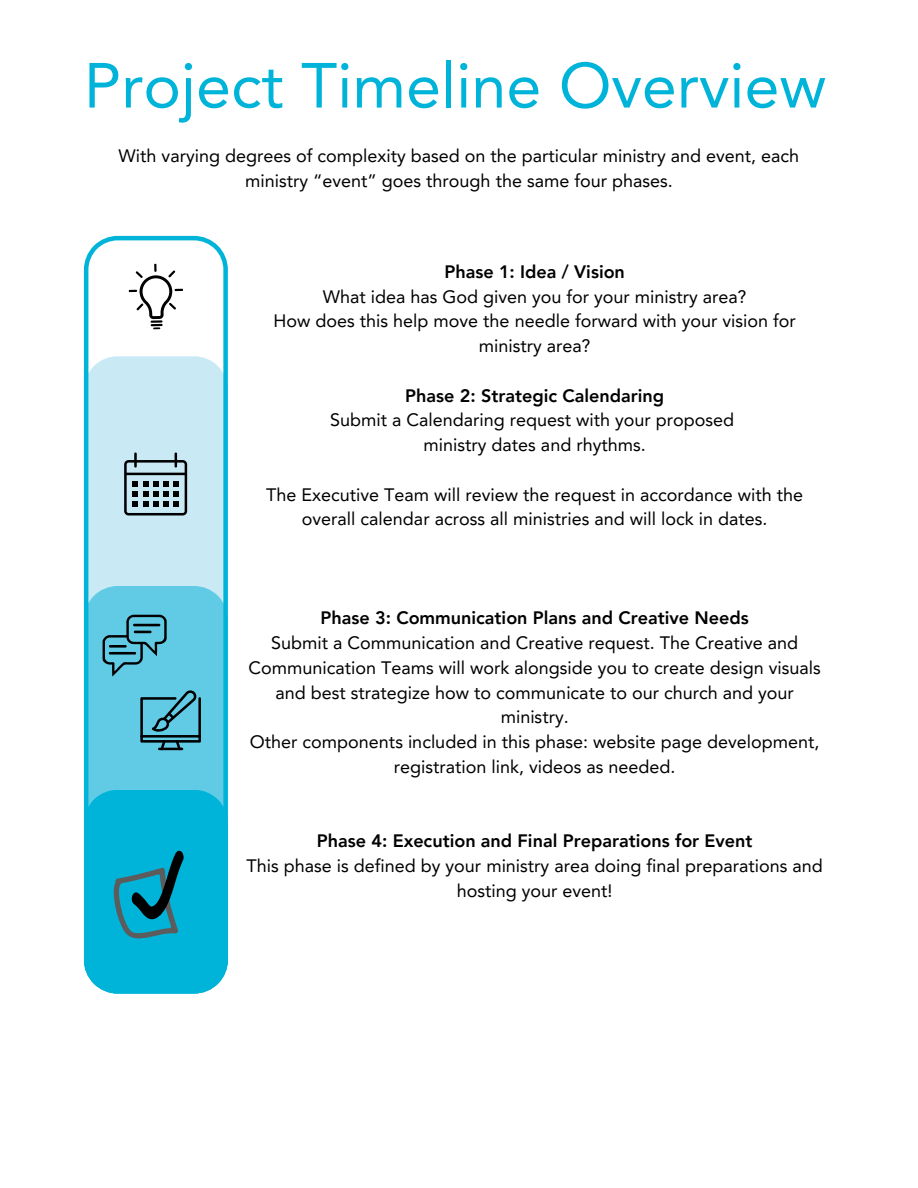
<style>
.page{position:relative;width:918px;height:1188px;background:#fff}
.page>*{position:absolute;margin:0;border:0;box-sizing:border-box;transform-origin:0 0}
.t1{font:63px "Avenir LT Pro";color:#00b4d9}
.t2{font:18px/24.8px "Avenir LT Pro";color:#000;text-align:center}
.t3{font:800 18px "Avenir LT Pro";color:#000}
</style>
<div class="page">
<svg style="left:84px;top:236px;width:144px;height:554px"></svg>
<svg style="left:129px;top:263px;width:54px;height:67px"></svg>
<svg style="left:103px;top:615px;width:64px;height:62px;background:#4da1b7"></svg>
<svg style="left:140px;top:690px;width:61px;height:60px;background:#4693a7"></svg>
<svg style="left:124px;top:452px;width:63px;height:63px;background:#889fa6"></svg>
<svg style="left:84px;top:790px;width:144px;height:203px;background:#07acce"></svg>
<h1 class="t1" style="left:84px;top:60px;width:744px">Project Timeline Overview</h1>
<p class="t2" style="left:119px;top:145px;width:682px">With varying degrees of complexity based on the particular ministry and event, each ministry “event” goes through the same four phases.</p>
<p class="t3" style="left:444px;top:264px;width:182px">Phase 1: Idea / Vision</p>
<p class="t2" style="left:323px;top:286px;width:425px">What idea has God given you for your ministry area?</p>
<p class="t2" style="left:274px;top:310px;width:524px">How does this help move the needle forward with your vision for ministry area?</p>
<p class="t3" style="left:405px;top:388px;width:261px">Phase 2: Strategic Calendaring</p>
<p class="t2" style="left:330px;top:409px;width:406px">Submit a Calendaring request with your proposed</p>
<p class="t2" style="left:424px;top:434px;width:224px">ministry dates and rhythms.</p>
<p class="t2" style="left:266px;top:484px;width:539px">The Executive Team will review the request in accordance with the overall calendar across all ministries and will lock in dates.</p>
<p class="t3" style="left:320px;top:611px;width:430px">Phase 3: Communication Plans and Creative Needs</p>
<p class="t2" style="left:248px;top:632px;width:574px">Submit a Communication and Creative request. The Creative and Communication Teams will work alongside you to create design visuals and best strategize how to communicate to our church and your ministry.</p>
<p class="t2" style="left:250px;top:731px;width:571px">Other components included in this phase: website page development, registration link, videos as needed.</p>
<p class="t3" style="left:317px;top:833px;width:437px">Phase 4: Execution and Final Preparations for Event</p>
<p class="t2" style="left:247px;top:855px;width:578px">This phase is defined by your ministry area doing final preparations and hosting your event!</p>
</div>
